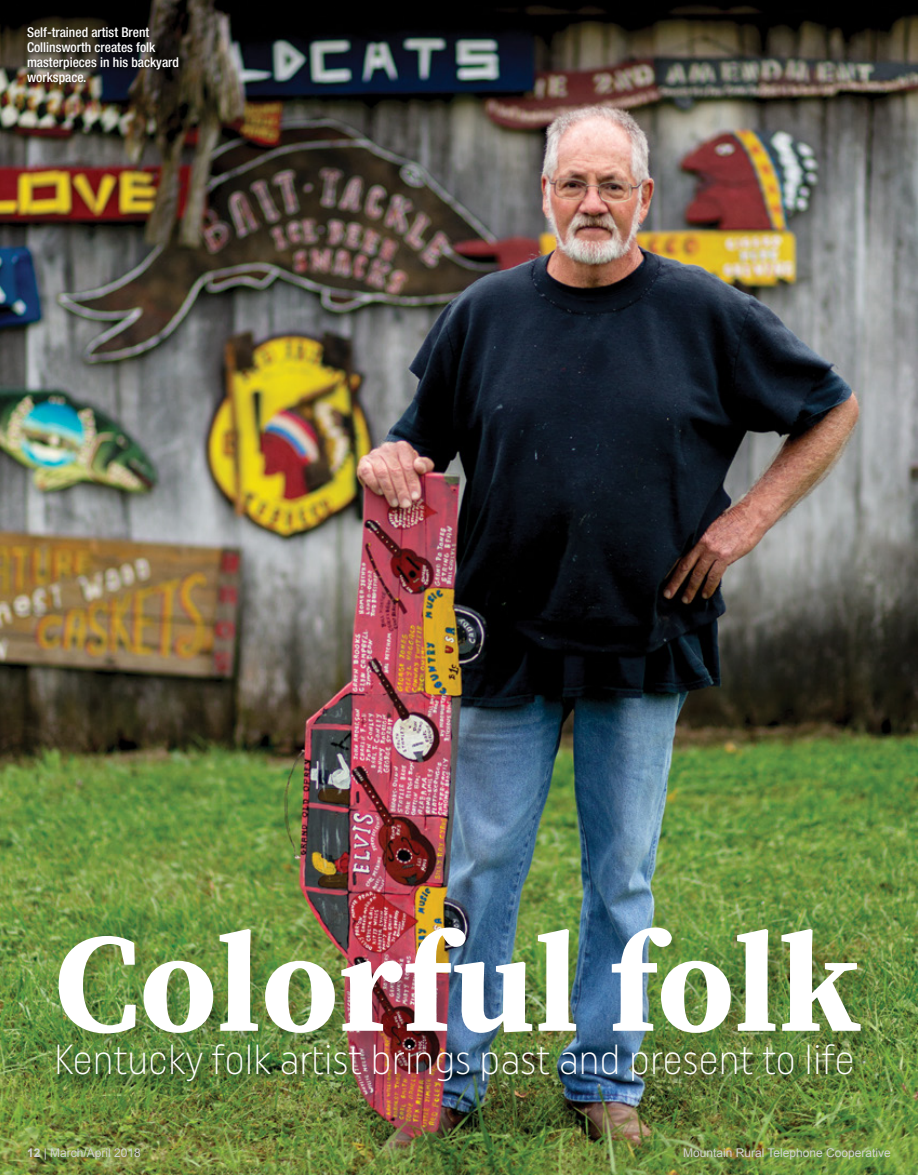
<style>
.page{position:relative;width:918px;height:1175px;background:#fff}
.page>*{position:absolute;margin:0;border:0;box-sizing:border-box;transform-origin:0 0}
.t1{font:700 140.25px "Source Serif Pro";color:#fff}
.t2{font:300 42px "Uniform Condensed";color:#fff;scale:.96 1}
.t3{font:500 condensed 13.5px/15px "Helvetica Neue LT Std";color:#fff}
.t4{font:12px "Arial";color:#d1d3d4}
.s1{font-weight:700}
</style>
<div class="page">
<img style="left:0;top:0;width:918px;height:1174px">
<div style="left:55px;top:1041px;width:810px;height:52px;background:#000;opacity:.75"></div>
<div style="left:61px;top:929px;width:818px;height:122px;background:#000;opacity:.17"></div>
<div style="left:26px;top:25px;width:158px;height:65px;background:#000;opacity:.75"></div>
<p class="t3" style="left:27px;top:24px;width:153px">Self-trained artist Brent<br>Collinsworth creates folk masterpieces in his backyard workspace.</p>
<h1 class="t1" style="left:54px;top:886px;width:808px">Colorful folk</h1>
<h2 class="t2" style="left:54px;top:1034px;width:836px">Kentucky folk artist brings past and present to life</h2>
<p class="t4" style="left:27px;top:1144px;width:115px"><span class="s1">12</span> | March/April 2018</p>
<p class="t4" style="left:683px;top:1144px;width:209px">Mountain Rural Telephone Cooperative</p>
</div>
